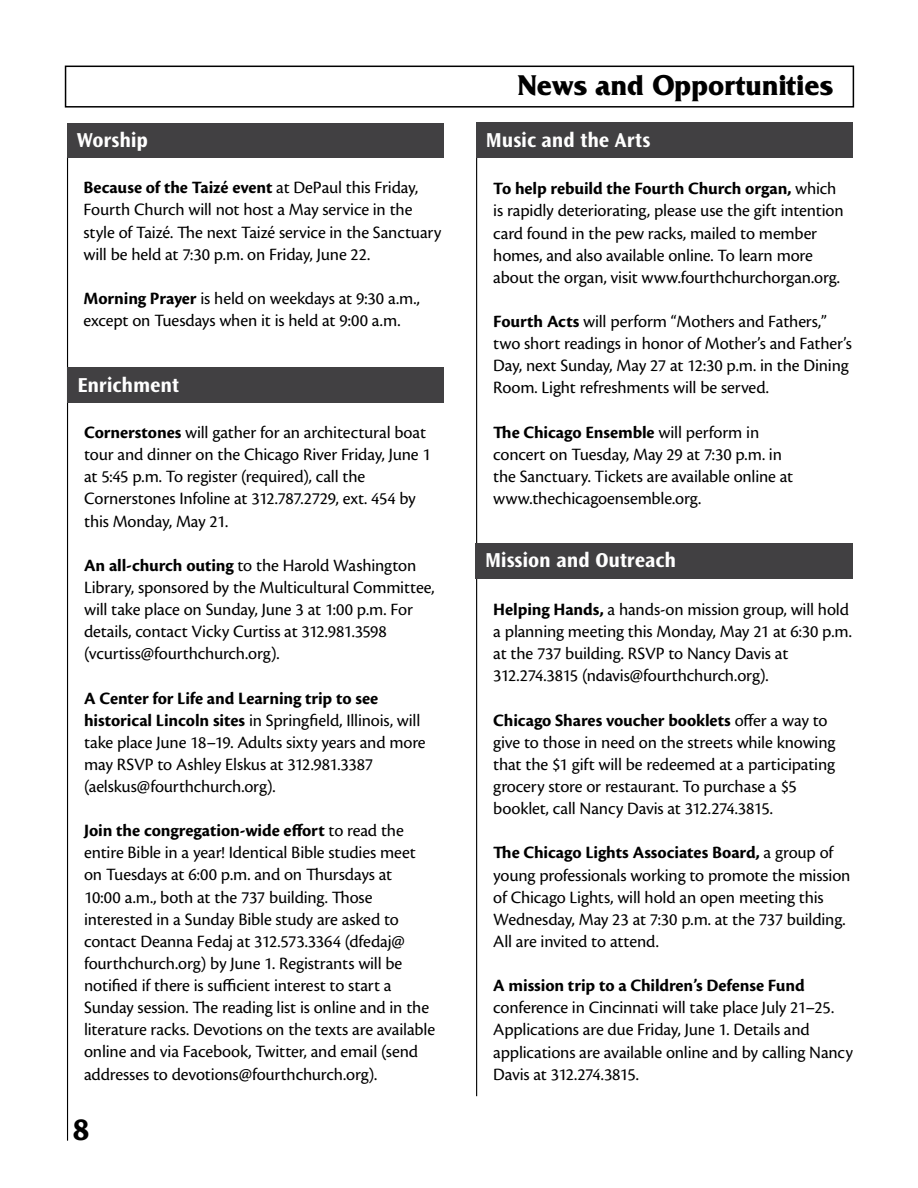
<style>
.page{position:relative;width:918px;height:1188px;background:#fff}
.page>*{position:absolute;margin:0;border:0;box-sizing:border-box;transform-origin:0 0}
.t1{font:700 34.5px "Cronos Pro";color:#000}
.t2{font:700 30px "Friz Quadrata Std";letter-spacing:.005em;color:#000;scale:.94 1}
.t3{font:700 21px "Ocean Sans Std";letter-spacing:-.005em;color:#fff}
.t4{font:18px/22px "Cronos Pro";letter-spacing:-.01em;color:#000}
.t5{font:700 18px "Cronos Pro";letter-spacing:-.005em;color:#000}
.s1{font-weight:700}
</style>
<div class="page">
<hr style="left:67px;top:157px;width:1px;height:984px;background:#000">
<div style="left:65px;top:66px;width:789px;height:42px;border:2px solid #000"></div>
<hr style="left:476px;top:123px;width:1px;height:973px;background:#000">
<div style="left:476px;top:123px;width:377px;height:35px;background:#414042"></div>
<div style="left:68px;top:367px;width:376px;height:35px;background:#414042"></div>
<div style="left:67px;top:123px;width:377px;height:35px;background:#414042"></div>
<div style="left:475px;top:543px;width:378px;height:36px;background:#414042"></div>
<p class="t3" style="left:77px;top:128px;width:73px">Worship</p>
<p class="t4" style="left:84px;top:177px;width:359px"><span class="s1">Because of the Taizé event</span> at DePaul this Friday, Fourth Church will not host a May service in the style of Taizé. The next Taizé service in the Sanctuary will be held at 7:30 p.m. on Friday, June 22.</p>
<p class="t4" style="left:84px;top:287px;width:338px"><span class="s1">Morning Prayer</span> is held on weekdays at 9:30 a.m., except on Tuesdays when it is held at 9:00 a.m.</p>
<p class="t3" style="left:77px;top:373px;width:103px">Enrichment</p>
<p class="t4" style="left:84px;top:421px;width:348px"><span class="s1">Cornerstones</span> will gather for an architectural boat tour and dinner on the Chicago River Friday, June 1 at 5:45 p.m. To register (required), call the Cornerstones Infoline at 312.787.2729, ext. 454 by this Monday, May 21.</p>
<p class="t4" style="left:84px;top:554px;width:352px"><span class="s1">An all-church outing</span> to the Harold Washington Library, sponsored by the Multicultural Committee, will take place on Sunday, June 3 at 1:00 p.m. For details, contact Vicky Curtiss at 312.981.3598 (vcurtiss@fourthchurch.org).</p>
<p class="t4" style="left:84px;top:687px;width:343px"><span class="s1">A Center for Life and Learning trip to see historical Lincoln sites</span> in Springfield, Illinois, will take place June 18–19. Adults sixty years and more may RSVP to Ashley Elskus at 312.981.3387 (aelskus@fourthchurch.org).</p>
<p class="t4" style="left:84px;top:820px;width:353px"><span class="s1">Join the congregation-wide effort</span> to read the entire Bible in a year! Identical Bible studies meet on Tuesdays at 6:00 p.m. and on Thursdays at<br>10:00 a.m., both at the 737 building. Those interested in a Sunday Bible study are asked to contact Deanna Fedaj at 312.573.3364 (dfedaj@ fourthchurch.org) by June 1. Registrants will be notified if there is sufficient interest to start a Sunday session. The reading list is online and in the literature racks. Devotions on the texts are available online and via Facebook, Twitter, and email (send addresses to devotions@fourthchurch.org).</p>
<h1 class="t1" style="left:73px;top:1110px;width:19px">8</h1>
<h2 class="t2" style="left:517px;top:68px;width:338px">News and Opportunities</h2>
<p class="t3" style="left:486px;top:128px;width:166px">Music and the Arts</p>
<p class="t4" style="left:493px;top:178px;width:352px"><span class="s1">To help rebuild the Fourth Church organ,</span> which is rapidly deteriorating, please use the gift intention card found in the pew racks, mailed to member homes, and also available online. To learn more about the organ, visit www.fourthchurchorgan.org.</p>
<p class="t4" style="left:493px;top:310px;width:360px"><span class="s1">Fourth Acts</span> will perform “Mothers and Fathers,” two short readings in honor of Mother’s and Father’s Day, next Sunday, May 27 at 12:30 p.m. in the Dining Room. Light refreshments will be served.</p>
<p class="t4" style="left:493px;top:421px;width:301px"><span class="s1">The Chicago Ensemble</span> will perform in concert on Tuesday, May 29 at 7:30 p.m. in the Sanctuary. Tickets are available online at www.thechicagoensemble.org.</p>
<p class="t3" style="left:485px;top:549px;width:193px">Mission and Outreach</p>
<p class="t4" style="left:493px;top:599px;width:360px"><span class="s1">Helping Hands,</span> a hands-on mission group, will hold a planning meeting this Monday, May 21 at 6:30 p.m. at the 737 building. RSVP to Nancy Davis at 312.274.3815 (ndavis@fourthchurch.org).</p>
<p class="t4" style="left:493px;top:709px;width:344px"><span class="s1">Chicago Shares voucher booklets</span> offer a way to give to those in need on the streets while knowing that the $1 gift will be redeemed at a participating grocery store or restaurant. To purchase a $5 booklet, call Nancy Davis at 312.274.3815.</p>
<p class="t4" style="left:493px;top:842px;width:359px"><span class="s1">The Chicago Lights Associates Board,</span> a group of young professionals working to promote the mission of Chicago Lights, will hold an open meeting this Wednesday, May 23 at 7:30 p.m. at the 737 building.<br>All are invited to attend.</p>
<p class="t5" style="left:493px;top:975px;width:313px">A mission trip to a Children’s Defense Fund</p>
<p class="t4" style="left:493px;top:997px;width:361px">conference in Cincinnati will take place July 21–25.<br>Applications are due Friday, June 1. Details and applications are available online and by calling Nancy Davis at 312.274.3815.</p>
</div>
